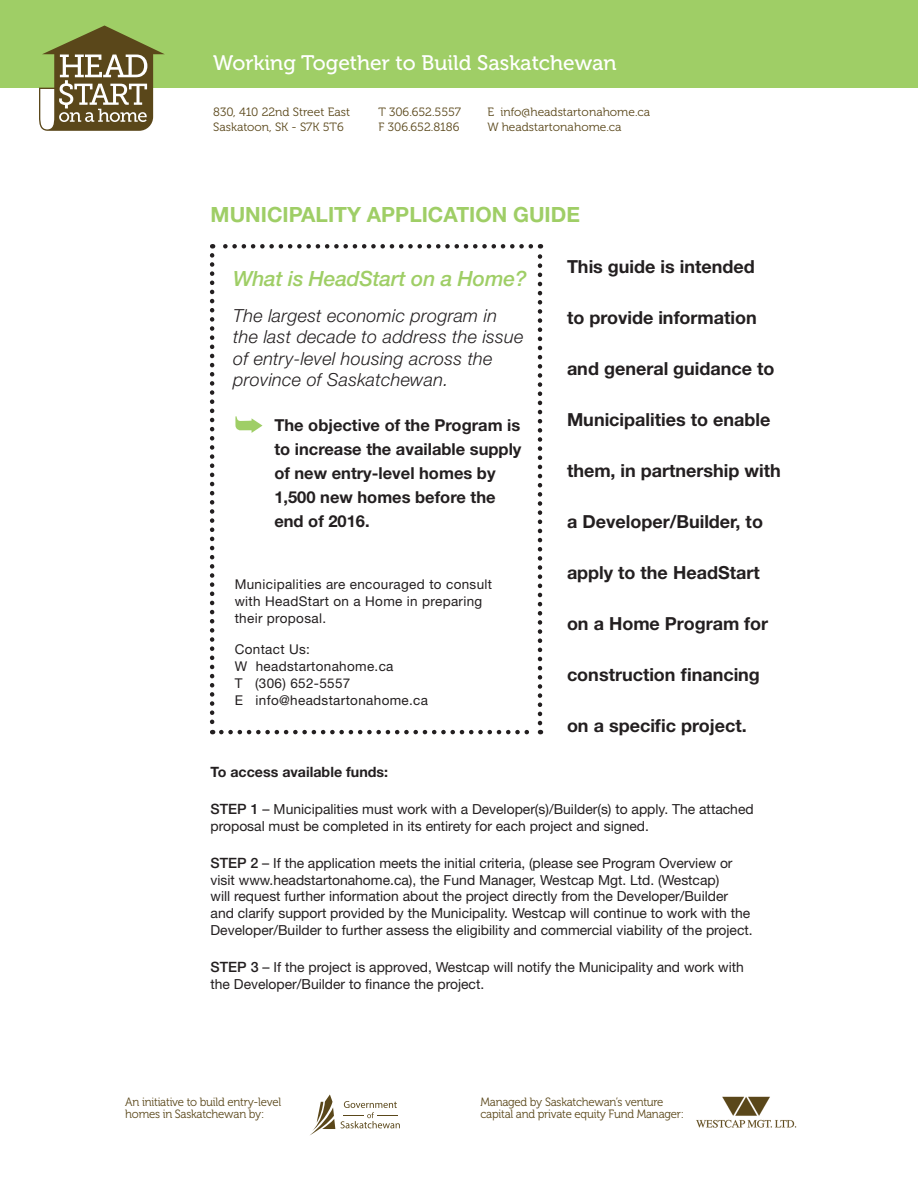
<style>
.page{position:relative;width:918px;height:1188px;background:#fff}
.page>*{position:absolute;margin:0;border:0;box-sizing:border-box;transform-origin:0 0}
.t1{font:21px "Museo 500";color:#fff}
.t2{font:700 21px "Helvetica Neue LT Std";color:#9fce66}
.t3{font:italic 500 21px "Helvetica Neue LT Std";letter-spacing:-.01em;color:#9fce66}
.t4{font:700 18px "Helvetica Neue LT Std";color:#231f20}
.t5{font:italic 300 18px/21.6px "Helvetica Neue LT Std";letter-spacing:.015em;color:#231f20}
.t6{font:700 16.5px/24px "Helvetica Neue LT Std";color:#231f20}
.t7{font:700 14.25px "Helvetica Neue LT Std";color:#231f20}
.t8{font:13.8px/16.6px "Helvetica Neue LT Std";color:#231f20}
.t9{font:13.5px/17.2px "Helvetica Neue LT Std";letter-spacing:.025em;color:#231f20}
.t10{font:12px/12px "Museo 300";letter-spacing:-.02em;color:#5a471a;scale:.95 1}
.t11{font:12px/14.4px "Museo 300";color:#5a471a}
.t12{font:12px/14.4px "Museo 300";letter-spacing:-.02em;color:#5a471a}
.s1{font-weight:500;font-size:14.25px}
.s2{font-size:14.25px}
</style>
<div class="page">
<svg style="left:210px;top:255px;width:4px;height:479px"></svg>
<svg style="left:221px;top:730px;width:320px;height:4px"></svg>
<svg style="left:538px;top:244px;width:4px;height:479px"></svg>
<svg style="left:212px;top:244px;width:319px;height:5px"></svg>
<svg style="left:235px;top:416px;width:28px;height:17px"></svg>
<img style="left:696px;top:1096px;width:101px;height:32px">
<svg style="left:341px;top:1101px;width:59px;height:27px"></svg>
<svg style="left:310px;top:1094px;width:25px;height:41px"></svg>
<div style="left:0;top:0;width:918px;height:87px;background:#9fce66"></div>
<svg style="left:39px;top:26px;width:126px;height:105px"></svg>
<p class="t1" style="left:213px;top:51px;width:405px">Working Together to Build Saskatchewan</p>
<p class="t11" style="left:213px;top:105px;width:138px">830, 410 22nd Street East<br>Saskatoon, SK - S7K 5T6</p>
<p class="t12" style="left:379px;top:105px;width:84px">T 306.652.5557<br>F 306.652.8186</p>
<p class="t11" style="left:487px;top:105px;width:164px">E info@headstartonahome.ca<br>W headstartonahome.ca</p>
<p class="t2" style="left:211px;top:202px;width:371px">MUNICIPALITY APPLICATION GUIDE</p>
<p class="t3" style="left:233px;top:267px;width:295px">What is HeadStart on a Home?</p>
<p class="t5" style="left:233px;top:304px;width:292px">The largest economic program in the last decade to address the issue of entry-level housing across the province of Saskatchewan.</p>
<p class="t6" style="left:274px;top:413px;width:249px">The objective of the Program is to increase the available supply of new entry-level homes by<br>1,500 new homes before the end of 2016.</p>
<p class="t9" style="left:235px;top:575px;width:259px">Municipalities are encouraged to consult with HeadStart on a Home in preparing their proposal.</p>
<p class="t9" style="left:235px;top:640px;width:77px">Contact Us:</p>
<p class="t9" style="left:235px;top:657px;width:160px">W headstartonahome.ca</p>
<p class="t9" style="left:235px;top:674px;width:117px">T (306) 652-5557</p>
<p class="t9" style="left:235px;top:691px;width:195px">E info@headstartonahome.ca</p>
<p class="t4" style="left:567px;top:256px;width:189px">This guide is intended</p>
<p class="t4" style="left:567px;top:307px;width:191px">to provide information</p>
<p class="t4" style="left:567px;top:358px;width:209px">and general guidance to</p>
<p class="t4" style="left:567px;top:409px;width:205px">Municipalities to enable</p>
<p class="t4" style="left:567px;top:460px;width:215px">them, in partnership with</p>
<p class="t4" style="left:567px;top:511px;width:198px">a Developer/Builder, to</p>
<p class="t4" style="left:567px;top:562px;width:194px">apply to the HeadStart</p>
<p class="t4" style="left:567px;top:613px;width:203px">on a Home Program for</p>
<p class="t4" style="left:567px;top:664px;width:194px">construction financing</p>
<p class="t4" style="left:567px;top:715px;width:181px">on a specific project.</p>
<p class="t7" style="left:211px;top:763px;width:179px">To access available funds:</p>
<p class="t8" style="left:211px;top:801px;width:545px"><span class="s1">STEP 1</span> <span class="s2">–</span> Municipalities must work with a Developer(s)/Builder(s) to apply. The attached proposal must be completed in its entirety for each project and signed.</p>
<p class="t8" style="left:211px;top:855px;width:544px"><span class="s1">STEP 2</span> <span class="s2">–</span> If the application meets the initial criteria, (please see Program Overview or visit www.headstartonahome.ca), the Fund Manager, Westcap Mgt. Ltd. (Westcap)<br>will request further information about the project directly from the Developer/Builder and clarify support provided by the Municipality. Westcap will continue to work with the Developer/Builder to further assess the eligibility and commercial viability of the project.</p>
<p class="t8" style="left:211px;top:959px;width:535px"><span class="s1">STEP 3</span> <span class="s2">–</span> If the project is approved, Westcap will notify the Municipality and work with the Developer/Builder to finance the project.</p>
<p class="t10" style="left:125px;top:1097px;width:166px">An initiative to build entry-level homes in Saskatchewan by:</p>
<p class="t10" style="left:481px;top:1097px;width:216px">Managed by Saskatchewan’s venture capital and private equity Fund Manager:</p>
</div>
